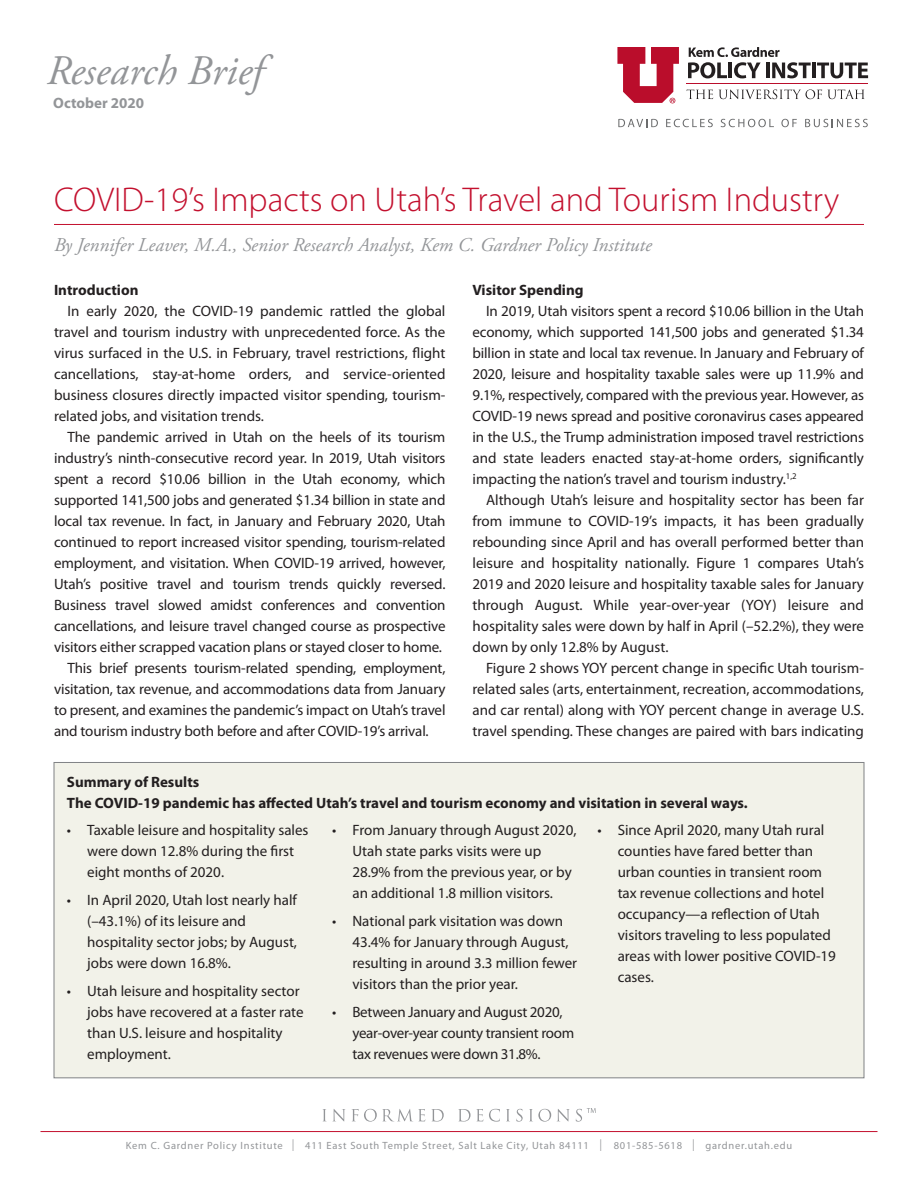
<style>
.page{position:relative;width:918px;height:1188px;background:#fff}
.page>*{position:absolute;margin:0;border:0;box-sizing:border-box;transform-origin:0 0}
.t1{font:italic 42px "Adobe Garamond Pro";color:#939598}
.t2{font:300 34.5px "Myriad Pro";color:#c3102e}
.t3{font:italic 19.5px "Adobe Garamond Pro";color:#939598}
.t4{font:15px/21px "Myriad Pro";letter-spacing:-.01em;color:#231f20}
.t5{font:700 15px/21px "Myriad Pro";color:#231f20}
.t6{font:700 15px "Myriad Pro";color:#939598}
.t7{font:10.5px "Myriad Pro";letter-spacing:.07em;color:#939598}
.s1{font-weight:600;font-size:17.4px}
</style>
<div class="page">
<div style="left:54px;top:762px;width:810px;height:316px;background:#f2f2e9;border:1px solid #808285"></div>
<svg style="left:688px;top:47px;width:123px;height:31px"></svg>
<hr style="left:812px;top:63px;width:4px;height:15px;background:#231f20">
<svg style="left:817px;top:63px;width:51px;height:15px"></svg>
<hr style="left:686px;top:84px;width:182px;height:1px;background:#ba0d2b">
<svg style="left:687px;top:89px;width:26px;height:10px"></svg>
<svg style="left:719px;top:89px;width:146px;height:10px"></svg>
<svg style="left:617px;top:47px;width:62px;height:56px"></svg>
<svg style="left:618px;top:119px;width:40px;height:8px"></svg>
<svg style="left:666px;top:119px;width:47px;height:8px"></svg>
<svg style="left:721px;top:119px;width:53px;height:8px"></svg>
<svg style="left:781px;top:119px;width:16px;height:8px"></svg>
<svg style="left:805px;top:119px;width:63px;height:8px"></svg>
<hr style="left:54px;top:224px;width:810px;height:1px;background:#c3102e">
<hr style="left:40px;top:1131px;width:838px;height:1px;background:#c3102e">
<svg style="left:323px;top:1108px;width:273px;height:14px"></svg>
<h1 class="t1" style="left:46px;top:46px;width:218px">Research Brief</h1>
<p class="t6" style="left:53px;top:94px;width:92px">October 2020</p>
<h2 class="t2" style="left:54px;top:178px;width:787px">COVID-19’s Impacts on Utah’s Travel and Tourism Industry</h2>
<h3 class="t3" style="left:54px;top:233px;width:599px">By Jennifer Leaver, M.A., Senior Research Analyst, Kem C. Gardner Policy Institute</h3>
<p class="t5" style="left:54px;top:279px;width:86px">Introduction</p>
<p class="t4" style="left:54px;top:300px;width:393px;text-align:justify;text-indent:14px">In early 2020, the COVID-19 pandemic rattled the global travel and tourism industry with unprecedented force. As the virus surfaced in the U.S. in February, travel restrictions, flight cancellations, stay-at-home orders, and service-oriented business closures directly impacted visitor spending, tourism&shy;related jobs, and visitation trends.</p>
<p class="t4" style="left:68px;top:426px;width:379px">The pandemic arrived in Utah on the heels of its tourism</p>
<p class="t4" style="left:54px;top:447px;width:393px">industry’s ninth-consecutive record year. In 2019, Utah visitors</p>
<p class="t4" style="left:54px;top:468px;width:393px">spent a record $10.06 billion in the Utah economy, which</p>
<p class="t4" style="left:54px;top:489px;width:393px">supported 141,500 jobs and generated $1.34 billion in state and</p>
<p class="t4" style="left:54px;top:510px;width:393px">local tax revenue. In fact, in January and February 2020, Utah</p>
<p class="t4" style="left:54px;top:531px;width:393px">continued to report increased visitor spending, tourism-related</p>
<p class="t4" style="left:54px;top:552px;width:393px">employment, and visitation. When COVID-19 arrived, however,</p>
<p class="t4" style="left:54px;top:573px;width:393px">Utah’s positive travel and tourism trends quickly reversed.</p>
<p class="t4" style="left:54px;top:594px;width:393px">Business travel slowed amidst conferences and convention</p>
<p class="t4" style="left:54px;top:615px;width:393px">cancellations, and leisure travel changed course as prospective</p>
<p class="t4" style="left:54px;top:636px;width:390px">visitors either scrapped vacation plans or stayed closer to home.</p>
<p class="t4" style="left:68px;top:657px;width:380px">This brief presents tourism-related spending, employment,</p>
<p class="t4" style="left:54px;top:678px;width:393px">visitation, tax revenue, and accommodations data from January</p>
<p class="t4" style="left:54px;top:699px;width:393px">to present, and examines the pandemic’s impact on Utah’s travel</p>
<p class="t4" style="left:54px;top:720px;width:376px">and tourism industry both before and after COVID-19’s arrival.</p>
<p class="t5" style="left:472px;top:279px;width:113px">Visitor Spending</p>
<p class="t4" style="left:472px;top:300px;width:393px;text-align:justify;text-indent:14px">In 2019, Utah visitors spent a record $10.06 billion in the Utah economy, which supported 141,500 jobs and generated $1.34 billion in state and local tax revenue. In January and February of 2020, leisure and hospitality taxable sales were up 11.9% and 9.1%, respectively, compared with the previous year. However, as COVID-19 news spread and positive coronavirus cases appeared in the U.S., the Trump administration imposed travel restrictions and state leaders enacted stay-at-home orders, significantly impacting the nation’s travel and tourism industry.<sup>1,2</sup></p>
<p class="t4" style="left:472px;top:489px;width:393px;text-align:justify;text-indent:14px">Although Utah’s leisure and hospitality sector has been far from immune to COVID-19’s impacts, it has been gradually rebounding since April and has overall performed better than leisure and hospitality nationally. Figure 1 compares Utah’s 2019 and 2020 leisure and hospitality taxable sales for January through August. While year-over-year (YOY) leisure and hospitality sales were down by half in April (–52.2%), they were down by only 12.8% by August.</p>
<p class="t4" style="left:472px;top:657px;width:393px;text-align:justify;text-indent:14px">Figure 2 shows YOY percent change in specific Utah tourism&shy;related sales (arts, entertainment, recreation, accommodations, and car rental) along with YOY percent change in average U.S. travel spending. These changes are paired with bars indicating</p>
<p class="t5" style="left:67px;top:771px;width:682px">Summary of Results<br>The COVID-19 pandemic has affected Utah’s travel and tourism economy and visitation in several ways.</p>
<p class="t4" style="left:87px;top:820px;width:223px;text-indent:-20px">• Taxable leisure and hospitality sales were down 12.8% during the first eight months of 2020.</p>
<p class="t4" style="left:87px;top:889px;width:211px;text-indent:-20px">• In April 2020, Utah lost nearly half (–43.1%) of its leisure and hospitality sector jobs; by August, jobs were down 16.8%.</p>
<p class="t4" style="left:87px;top:980px;width:218px;text-indent:-20px">• Utah leisure and hospitality sector jobs have recovered at a faster rate than U.S. leisure and hospitality employment.</p>
<p class="t4" style="left:352px;top:820px;width:226px;text-indent:-20px">• From January through August 2020, Utah state parks visits were up 28.9% from the previous year, or by an additional 1.8 million visitors.</p>
<p class="t4" style="left:352px;top:910px;width:226px;text-indent:-20px">• National park visitation was down 43.4% for January through August, resulting in around 3.3 million fewer visitors than the prior year.</p>
<p class="t4" style="left:352px;top:1001px;width:223px;text-indent:-20px">• Between January and August 2020, year-over-year county transient room tax revenues were down 31.8%.</p>
<p class="t4" style="left:618px;top:820px;width:220px;text-indent:-20px">• Since April 2020, many Utah rural counties have fared better than urban counties in transient room tax revenue collections and hotel occupancy—a reflection of Utah visitors traveling to less populated areas with lower positive COVID-19 cases.</p>
<p class="t7" style="left:126px;top:1139px;width:668px">Kem C. Gardner Policy Institute <span class="s1">I</span> 411 East South Temple Street, Salt Lake City, Utah 84111 <span class="s1">I</span> 801-585-5618 <span class="s1">I</span> gardner.utah.edu</p>
</div>
